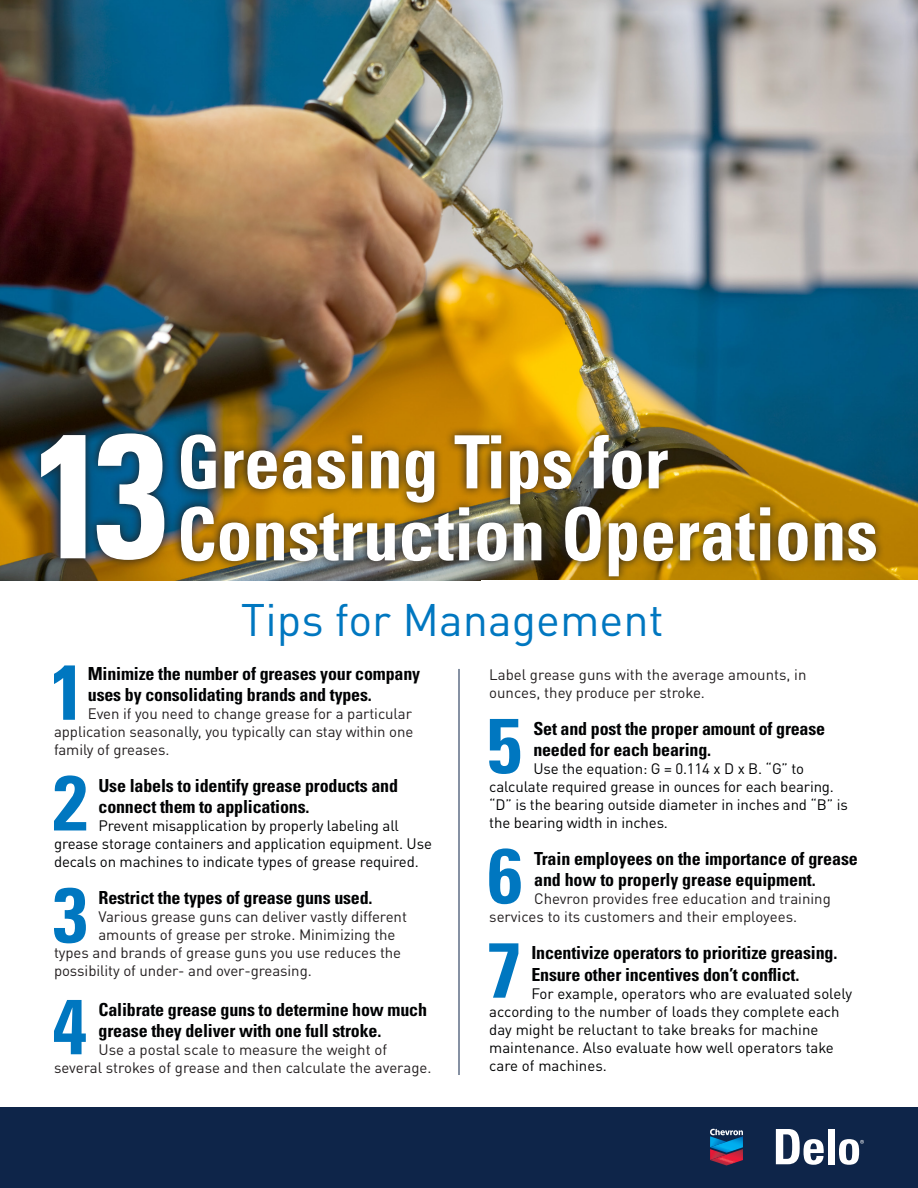
<style>
.page{position:relative;width:918px;height:1188px;background:#fff}
.page>*{position:absolute;margin:0;border:0;box-sizing:border-box;transform-origin:0 0}
.t1{font:700 condensed 176.55px "Univers";color:#fff;scale:.93 1}
.t2{font:700 condensed 77.85px "Univers";color:#0077c0}
.t3{font:700 condensed 73.5px "Univers";color:#fff}
.t4{font:45px "DIN Pro";color:#0077c0}
.t5{font:700 condensed 18px/21.6px "Univers";letter-spacing:-.01em;color:#010203}
.t6{font:15px/18px "DIN Pro";letter-spacing:-.005em;color:#231f20}
.t7{font:15px/18px "DIN Pro";letter-spacing:-.01em;color:#010203}
</style>
<div class="page">
<img style="left:0;top:0;width:918px;height:580px">
<div style="left:0;top:1107px;width:918px;height:81px;background:#0e2549"></div>
<svg style="left:32px;top:424px;width:142px;height:146px;background:#293e43"></svg>
<img style="left:171px;top:425px;width:714px;height:156px">
<svg style="left:776px;top:1129px;width:48px;height:36px"></svg>
<div style="left:828px;top:1129px;width:7px;height:35px;background:#fff"></div>
<svg style="left:839px;top:1139px;width:25px;height:26px"></svg>
<svg style="left:710px;top:1129px;width:33px;height:37px"></svg>
<hr style="left:459px;top:669px;width:1px;height:406px;background:#0e2549">
<div style="left:481px;top:580px;width:437px;height:39px;background:#fff"></div>
<p class="t1" style="left:33px;top:387px;width:147px">13</p>
<p class="t3" style="left:177px;top:417px;width:493px">Greasing Tips for</p>
<p class="t3" style="left:177px;top:489px;width:703px">Construction Operations</p>
<p class="t4" style="left:241px;top:584px;width:424px">Tips for Management</p>
<p class="t2" style="left:50px;top:644px;width:36px">1</p>
<p class="t5" style="left:88px;top:662px;width:334px">Minimize the number of greases your company uses by consolidating brands and types.</p>
<p class="t6" style="left:54px;top:703px;width:361px;text-align:justify;text-indent:34px">Even if you need to change grease for a particular application seasonally, you typically can stay within one family of greases.</p>
<p class="t2" style="left:53px;top:755px;width:36px">2</p>
<p class="t5" style="left:99px;top:775px;width:301px">Use labels to identify grease products and connect them to applications.</p>
<p class="t7" style="left:54px;top:815px;width:380px;text-indent:45px">Prevent misapplication by properly labeling all grease storage containers and application equipment. Use decals on machines to indicate types of grease required.</p>
<p class="t2" style="left:53px;top:867px;width:36px">3</p>
<p class="t5" style="left:99px;top:887px;width:276px">Restrict the types of grease guns used.</p>
<p class="t6" style="left:99px;top:906px;width:310px">Various grease guns can deliver vastly different</p>
<p class="t6" style="left:99px;top:924px;width:299px">amounts of grease per stroke. Minimizing the</p>
<p class="t6" style="left:54px;top:942px;width:349px">types and brands of grease guns you use reduces the</p>
<p class="t6" style="left:54px;top:960px;width:259px">possibility of under- and over-greasing.</p>
<p class="t2" style="left:52px;top:979px;width:36px">4</p>
<p class="t5" style="left:99px;top:998px;width:330px">Calibrate grease guns to determine how much grease they deliver with one full stroke.</p>
<p class="t6" style="left:54px;top:1039px;width:379px;text-align:center">Use a postal scale to measure the weight of<br>several strokes of grease and then calculate the average.</p>
<p class="t6" style="left:489px;top:664px;width:319px">Label grease guns with the average amounts, in ounces, they produce per stroke.</p>
<p class="t2" style="left:487px;top:698px;width:36px">5</p>
<p class="t5" style="left:533px;top:717px;width:293px">Set and post the proper amount of grease needed for each bearing.</p>
<p class="t7" style="left:489px;top:758px;width:360px;text-indent:44px">Use the equation: G = 0.114 x D x B. “G” to calculate required grease in ounces for each bearing. “D” is the bearing outside diameter in inches and “B” is the bearing width in inches.</p>
<p class="t2" style="left:488px;top:828px;width:36px">6</p>
<p class="t5" style="left:534px;top:848px;width:325px">Train employees on the importance of grease and how to properly grease equipment.</p>
<p class="t6" style="left:489px;top:888px;width:343px;text-indent:45px">Chevron provides free education and training services to its customers and their employees.</p>
<p class="t2" style="left:487px;top:922px;width:36px">7</p>
<p class="t5" style="left:531px;top:942px;width:308px">Incentivize operators to prioritize greasing.<br>Ensure other incentives don’t conflict.</p>
<p class="t7" style="left:489px;top:983px;width:364px;text-indent:42px">For example, operators who are evaluated solely according to the number of loads they complete each day might be reluctant to take breaks for machine maintenance. Also evaluate how well operators take care of machines.</p>
</div>
